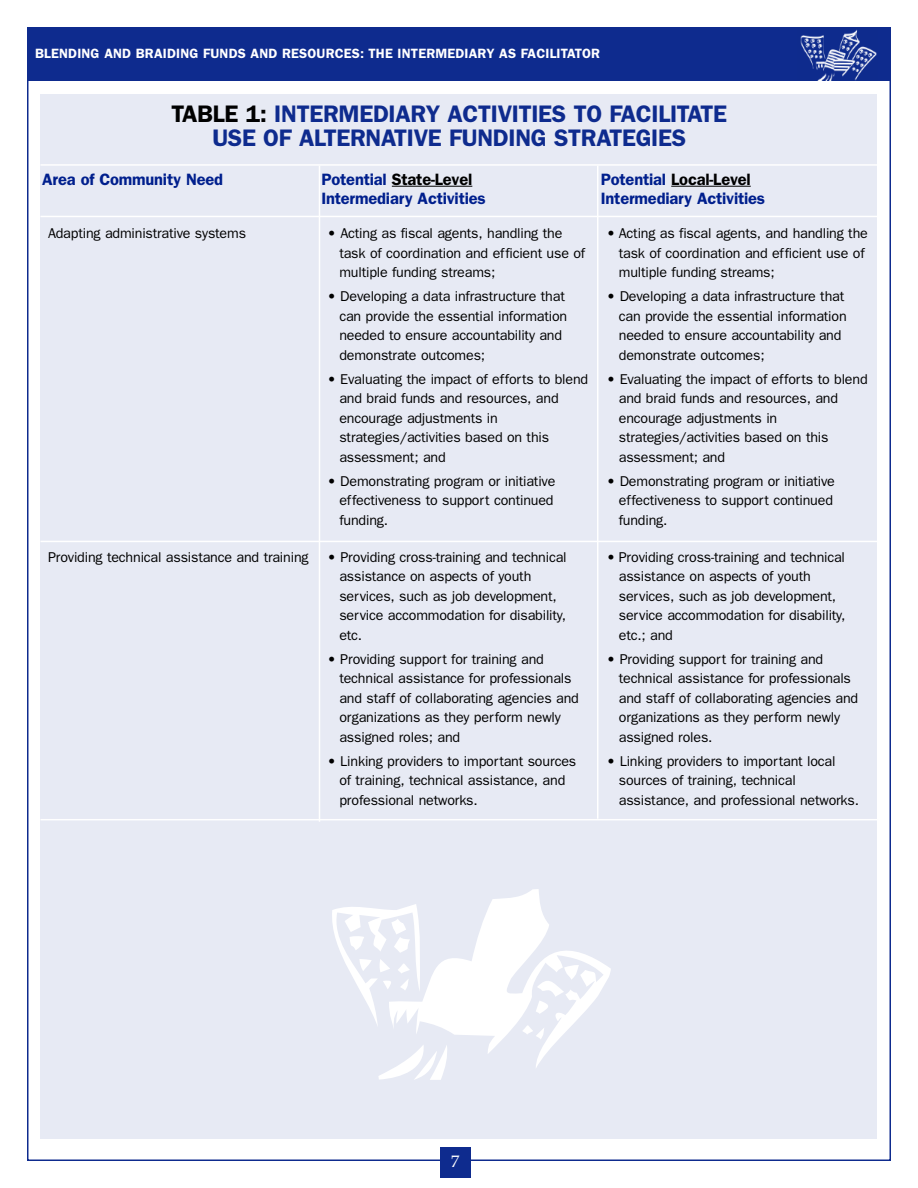
<style>
.page{position:relative;width:918px;height:1188px;background:#fff}
.page>*{position:absolute;margin:0;border:0;box-sizing:border-box;transform-origin:0 0}
.t1{font:600 24px/24px "Franklin Gothic";letter-spacing:-.01em;color:#0e2b8e;text-align:center}
.t2{font:600 16.5px/19.5px "Franklin Gothic";letter-spacing:-.01em;color:#001f8d}
.t3{font:16.5px "Book Antiqua";color:#fff}
.t4{font:14.25px/19.5px "Franklin Gothic";letter-spacing:-.01em;color:#000}
.t5{font:600 13.5px "Franklin Gothic";letter-spacing:.01em;color:#fff}
.s1{color:#000}
</style>
<div class="page">
<div style="left:27px;top:27px;width:864px;height:54px;background:#0e2b8e"></div>
<img style="left:800px;top:30px;width:77px;height:50px">
<div style="left:440px;top:1148px;width:30px;height:30px;background:#0e2b8e"></div>
<div style="left:40px;top:94px;width:838px;height:1045px;background:#e7eaf4"></div>
<hr style="left:319px;top:166px;width:1px;height:656px;background:#fff">
<hr style="left:597px;top:166px;width:1px;height:653px;background:#fff">
<hr style="left:40px;top:541px;width:838px;height:1px;background:#fff">
<hr style="left:40px;top:819px;width:838px;height:1px;background:#fff">
<hr style="left:40px;top:216px;width:838px;height:1px;background:#fff">
<hr style="left:40px;top:164px;width:838px;height:2px;background:#fff">
<hr style="left:392px;top:186px;width:80px;height:1px;background:#000">
<hr style="left:671px;top:186px;width:80px;height:1px;background:#000">
<img style="left:332px;top:889px;width:279px;height:191px">
<p class="t5" style="left:35px;top:45px;width:566px">BLENDING AND BRAIDING FUNDS AND RESOURCES: THE INTERMEDIARY AS FACILITATOR</p>
<h1 class="t1" style="left:171px;top:102px;width:557px"><span class="s1">TABLE 1:</span> INTERMEDIARY ACTIVITIES TO FACILITATE<br>USE OF ALTERNATIVE FUNDING STRATEGIES</h1>
<p class="t2" style="left:42px;top:169px;width:183px">Area of Community Need</p>
<p class="t2" style="left:321px;top:169px;width:166px">Potential <span class="s1">State-Level<br></span>Intermediary Activities</p>
<p class="t2" style="left:601px;top:169px;width:166px">Potential <span class="s1">Local-Level<br></span>Intermediary Activities</p>
<p class="t4" style="left:48px;top:224px;width:200px">Adapting administrative systems</p>
<p class="t4" style="left:339px;top:224px;width:247px;text-indent:-12px">• Acting as fiscal agents, handling the task of coordination and efficient use of multiple funding streams;</p>
<p class="t4" style="left:339px;top:287px;width:229px;text-indent:-12px">• Developing a data infrastructure that can provide the essential information needed to ensure accountability and demonstrate outcomes;</p>
<p class="t4" style="left:339px;top:369px;width:250px;text-indent:-12px">• Evaluating the impact of efforts to blend and braid funds and resources, and encourage adjustments in strategies/activities based on this assessment; and</p>
<p class="t4" style="left:339px;top:471px;width:218px;text-indent:-12px">• Demonstrating program or initiative effectiveness to support continued funding.</p>
<p class="t4" style="left:48px;top:547px;width:262px">Providing technical assistance and training</p>
<p class="t4" style="left:339px;top:547px;width:229px;text-indent:-12px">• Providing cross-training and technical assistance on aspects of youth services, such as job development, service accommodation for disability, etc.</p>
<p class="t4" style="left:339px;top:649px;width:241px;text-indent:-12px">• Providing support for training and technical assistance for professionals and staff of collaborating agencies and organizations as they perform newly assigned roles; and</p>
<p class="t4" style="left:339px;top:751px;width:238px;text-indent:-12px">• Linking providers to important sources of training, technical assistance, and professional networks.</p>
<p class="t4" style="left:619px;top:224px;width:251px;text-indent:-12px">• Acting as fiscal agents, and handling the task of coordination and efficient use of multiple funding streams;</p>
<p class="t4" style="left:619px;top:287px;width:229px;text-indent:-12px">• Developing a data infrastructure that can provide the essential information needed to ensure accountability and demonstrate outcomes;</p>
<p class="t4" style="left:619px;top:369px;width:250px;text-indent:-12px">• Evaluating the impact of efforts to blend and braid funds and resources, and encourage adjustments in strategies/activities based on this assessment; and</p>
<p class="t4" style="left:619px;top:471px;width:218px;text-indent:-12px">• Demonstrating program or initiative effectiveness to support continued funding.</p>
<p class="t4" style="left:619px;top:547px;width:228px;text-indent:-12px">• Providing cross-training and technical assistance on aspects of youth services, such as job development, service accommodation for disability, etc.; and</p>
<p class="t4" style="left:619px;top:649px;width:241px;text-indent:-12px">• Providing support for training and technical assistance for professionals and staff of collaborating agencies and organizations as they perform newly assigned roles.</p>
<p class="t4" style="left:619px;top:751px;width:242px;text-indent:-12px">• Linking providers to important local sources of training, technical assistance, and professional networks.</p>
<p class="t3" style="left:451px;top:1152px;width:10px">7</p>
</div>
